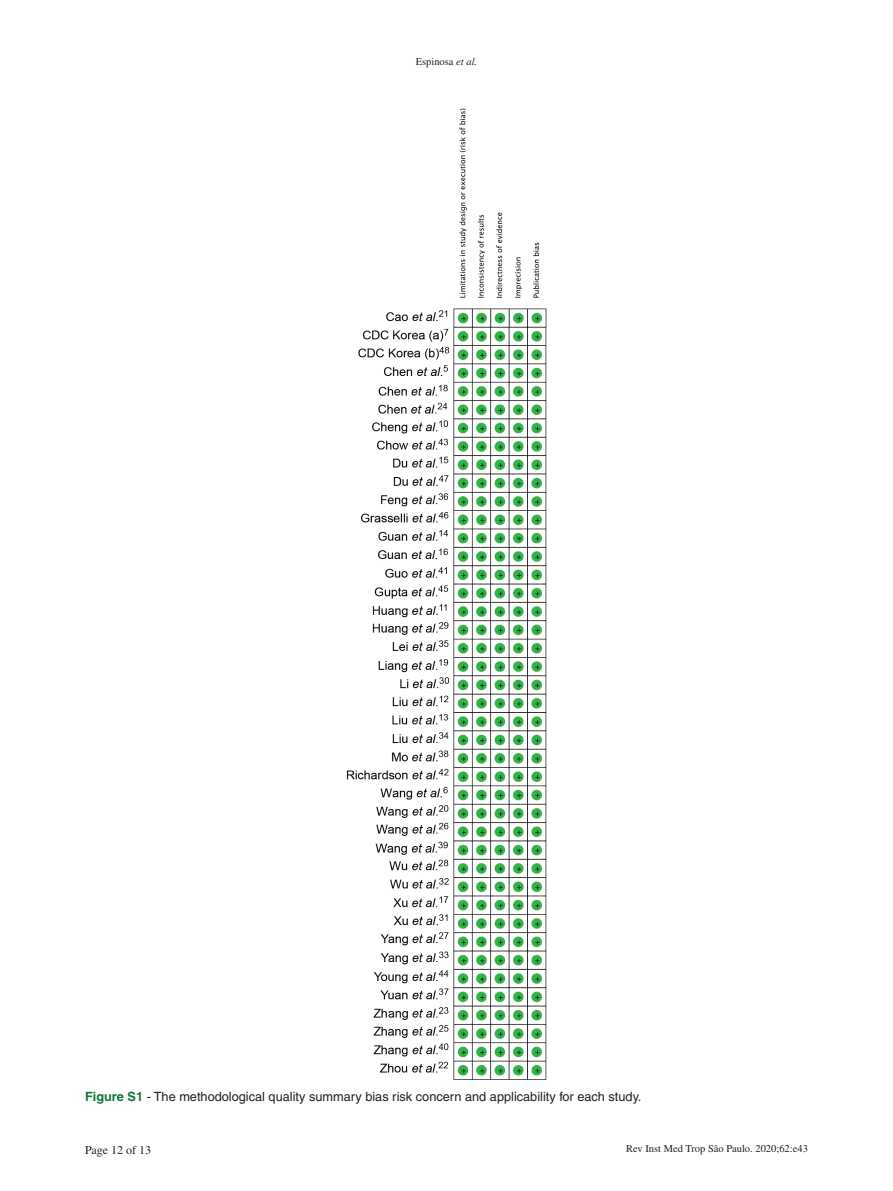
<style>
.page{position:relative;width:893px;height:1191px;background:#fff}
.page>*{position:absolute;margin:0;border:0;box-sizing:border-box;transform-origin:0 0}
.t1{font:12.75px "Helvetica";color:#231f20}
.t2{font:12px "Times";color:#231f20}
.t3{font:10.5px "Times";color:#231f20}
.s1{font-style:italic}
.s2{font-weight:700;color:#0d793d}
</style>
<div class="page">
<img style="left:346px;top:108px;width:201px;height:972px">
<p class="t3" style="left:416px;top:56px;width:63px">Espinosa <span class="s1">et al.</span></p>
<p class="t1" style="left:85px;top:1089px;width:558px"><span class="s2">Figure S1</span> - The methodological quality summary bias risk concern and applicability for each study.</p>
<p class="t2" style="left:85px;top:1142px;width:68px">Page 12 of 13</p>
<p class="t3" style="left:626px;top:1143px;width:183px">Rev Inst Med Trop São Paulo. 2020;62:e43</p>
</div>
